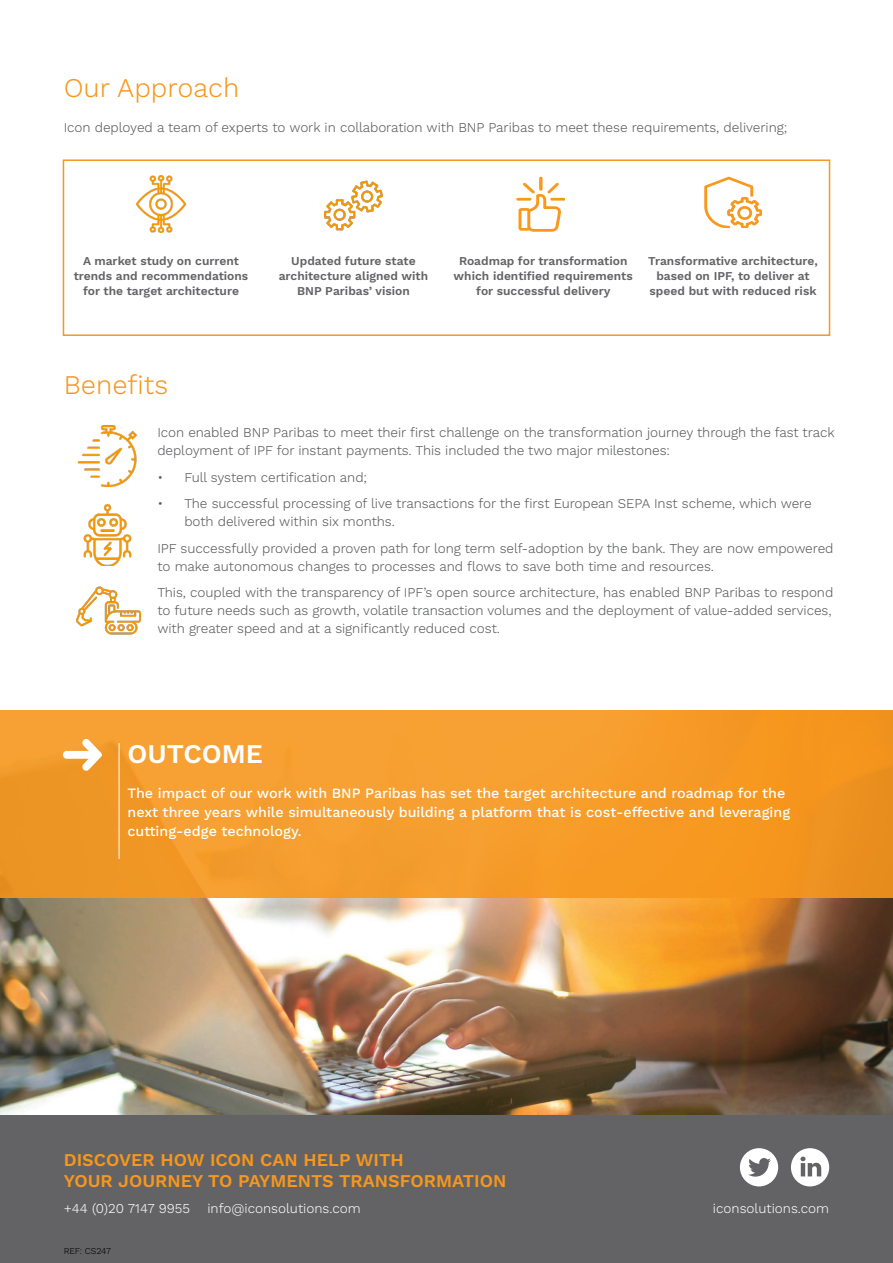
<style>
.page{position:relative;width:893px;height:1263px;background:#fff}
.page>*{position:absolute;margin:0;border:0;box-sizing:border-box;transform-origin:0 0}
.Body_Header{font:300 27px "Work Sans";color:#f7971d}
.Outcome_Header{font:600 27px "Work Sans";color:#fff}
.Body{font:600 18px/21px "Work Sans";color:#f7971d}
.Outcome_Body{font:500 14.25px/18.8px "Work Sans";color:#fff}
.Body_Bullets{font:300 13.5px/18px "Work Sans";letter-spacing:-.005em;color:#57585a}
.Body-2{font:300 13.5px "Work Sans";letter-spacing:-.005em;color:#57585a}
.Body-3{font:300 13.5px "Work Sans";color:#fff}
.t1{font:600 12px/15px "Work Sans";color:#636366;text-align:center}
.Stand_First{font:300 9px "Work Sans";letter-spacing:-.01em;color:#000}
</style>
<div class="page">
<img style="left:0;top:897px;width:893px;height:218px">
<div style="left:0;top:710px;width:893px;height:187px;background:linear-gradient(to right,#f39f32,#f59822)"></div>
<svg style="left:63px;top:738px;width:39px;height:33px"></svg>
<div style="left:0;top:1115px;width:893px;height:148px;background:#636366"></div>
<svg style="left:740px;top:1148px;width:38px;height:38px"></svg>
<svg style="left:791px;top:1148px;width:38px;height:38px"></svg>
<hr style="left:119px;top:743px;width:1px;height:116px;background:#fff">
<img style="left:136px;top:175px;width:51px;height:57px">
<img style="left:325px;top:180px;width:57px;height:51px">
<svg style="left:516px;top:177px;width:49px;height:54px"></svg>
<svg style="left:704px;top:177px;width:58px;height:51px"></svg>
<img style="left:77px;top:425px;width:60px;height:61px">
<img style="left:83px;top:505px;width:49px;height:61px">
<img style="left:76px;top:586px;width:64px;height:49px">
<div style="left:63px;top:159px;width:767px;height:177px;border:2px solid #f7971d"></div>
<p class="Body_Header" style="left:64px;top:72px;width:177px">Our Approach</p>
<p class="Body-2" style="left:64px;top:120px;width:725px">Icon deployed a team of experts to work in collaboration with BNP Paribas to meet these requirements, delivering;</p>
<p class="t1" style="left:74px;top:254px;width:176px">A market study on current trends and recommendations for the target architecture</p>
<p class="t1" style="left:279px;top:254px;width:151px">Updated future state architecture aligned with<br>BNP Paribas’ vision</p>
<p class="t1" style="left:454px;top:254px;width:181px">Roadmap for transformation which identified requirements for successful delivery</p>
<p class="t1" style="left:648px;top:254px;width:171px">Transformative architecture, based on IPF, to deliver at speed but with reduced risk</p>
<p class="Body_Header" style="left:64px;top:369px;width:106px">Benefits</p>
<p class="Body_Bullets" style="left:157px;top:424px;width:679px">Icon enabled BNP Paribas to meet their first challenge on the transformation journey through the fast track deployment of IPF for instant payments. This included the two major milestones:</p>
<p class="Body_Bullets" style="left:157px;top:469px;width:211px">• Full system certification and;</p>
<p class="Body_Bullets" style="left:184px;top:495px;width:629px;text-indent:-27px">• The successful processing of live transactions for the first European SEPA Inst scheme, which were both delivered within six months.</p>
<p class="Body_Bullets" style="left:157px;top:540px;width:678px">IPF successfully provided a proven path for long term self-adoption by the bank. They are now empowered to make autonomous changes to processes and flows to save both time and resources.</p>
<p class="Body_Bullets" style="left:157px;top:584px;width:677px">This, coupled with the transparency of IPF’s open source architecture, has enabled BNP Paribas to respond to future needs such as growth, volatile transaction volumes and the deployment of value-added services, with greater speed and at a significantly reduced cost.</p>
<p class="Outcome_Header" style="left:128px;top:738px;width:137px">OUTCOME</p>
<p class="Outcome_Body" style="left:128px;top:785px;width:664px">The impact of our work with BNP Paribas has set the target architecture and roadmap for the next three years while simultaneously building a platform that is cost-effective and leveraging cutting-edge technology.</p>
<p class="Body" style="left:64px;top:1150px;width:444px">DISCOVER HOW ICON CAN HELP WITH<br>YOUR JOURNEY TO PAYMENTS TRANSFORMATION</p>
<p class="Body-3" style="left:64px;top:1200px;width:128px">+44 (0)20 7147 9955</p>
<p class="Body-3" style="left:207px;top:1200px;width:155px">info@iconsolutions.com</p>
<p class="Body-3" style="left:713px;top:1200px;width:118px">iconsolutions.com</p>
<p class="Stand_First" style="left:64px;top:1245px;width:49px">REF: CS247</p>
</div>
